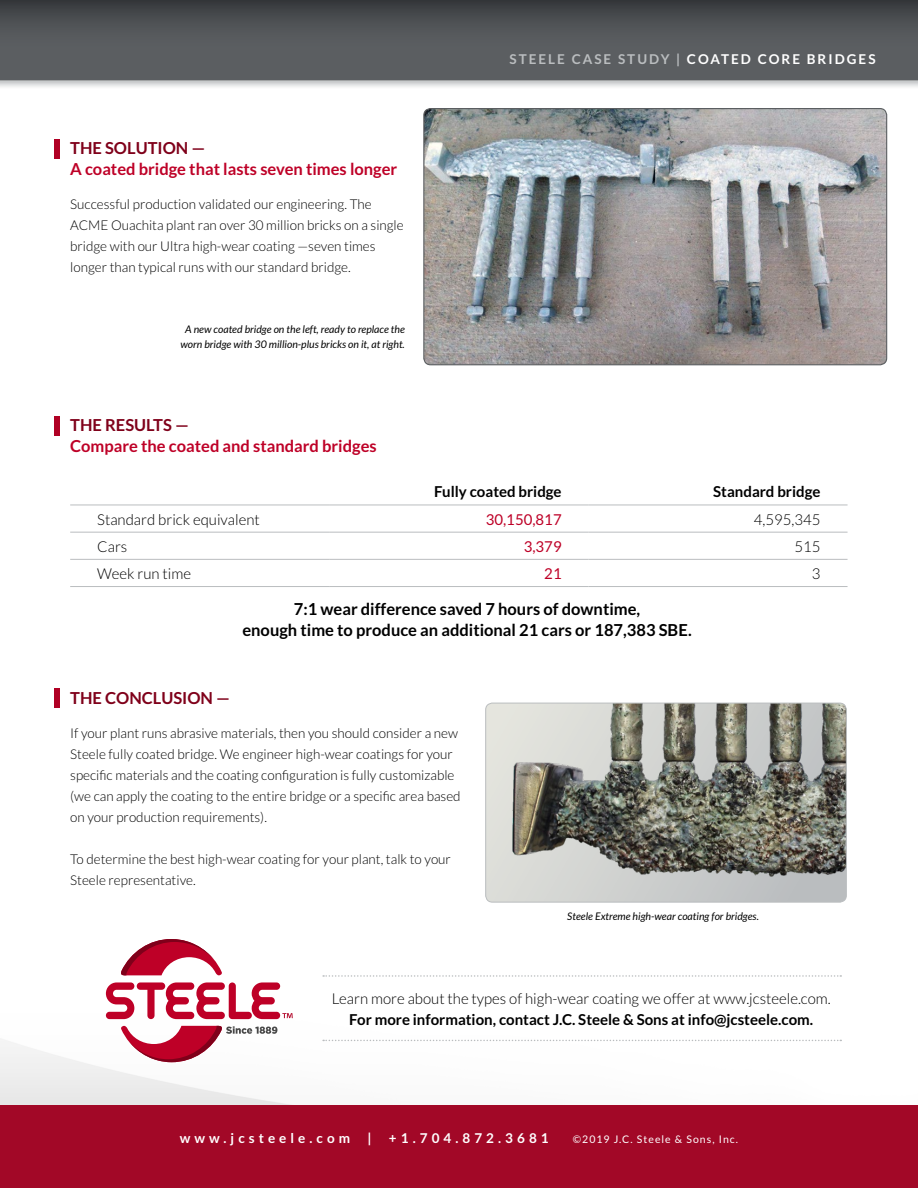
<style>
.page{position:relative;width:918px;height:1188px;background:#fff}
.page>*{position:absolute;margin:0;border:0;box-sizing:border-box;transform-origin:0 0}
.t1{font:700 16.5px/21px "Lato";color:#000;text-align:center}
.t2{font:700 16.5px "Lato";color:#be0027}
.t3{font:700 16.5px "Lato";color:#7f001a}
.t4{font:300 15px "Lato";color:#000}
.t5{font:700 15px "Lato";color:#000}
.t6{font:15px "Lato";color:#be0027}
.t7{font:300 13.5px/21px "Lato";color:#000}
.t8{font:700 13.5px "Lato";letter-spacing:.15em;color:#fff}
.t9{font:700 13.5px "Lato";letter-spacing:.3em;color:#fff}
.t10{font:italic 10.5px/15px "Lato";color:#000;text-align:center}
.t11{font:10.5px "Lato";letter-spacing:.1em;color:#fff}
.s1{color:#babdbf}
</style>
<div class="page">
<img style="left:424px;top:109px;width:463px;height:256px">
<div style="left:423px;top:108px;width:464px;height:257px;border:1px solid #5b5e61;border-radius:7px"></div>
<img style="left:0;top:1015px;width:918px;height:91px">
<div style="left:0;top:1106px;width:918px;height:82px;background:#a20827"></div>
<div style="left:0;top:55px;width:918px;height:26px;background:#5b5e61"></div>
<svg style="left:0;top:81px;width:918px;height:6px"></svg>
<div style="left:0;top:0;width:918px;height:55px;background:linear-gradient(to bottom,#3a3d40,#626669)"></div>
<svg style="left:121px;top:1025px;width:156px;height:37px"></svg>
<svg style="left:121px;top:939px;width:101px;height:37px"></svg>
<svg style="left:106px;top:982px;width:187px;height:37px"></svg>
<svg style="left:323px;top:975px;width:518px;height:2px"></svg>
<svg style="left:323px;top:1040px;width:518px;height:1px"></svg>
<hr style="left:70px;top:505px;width:260px;height:1px;background:#babdbf">
<hr style="left:330px;top:505px;width:259px;height:1px;background:#babdbf">
<hr style="left:589px;top:505px;width:259px;height:1px;background:#babdbf">
<hr style="left:70px;top:532px;width:260px;height:1px;background:#babdbf">
<hr style="left:330px;top:532px;width:259px;height:1px;background:#babdbf">
<hr style="left:589px;top:532px;width:259px;height:1px;background:#babdbf">
<hr style="left:70px;top:559px;width:260px;height:1px;background:#babdbf">
<hr style="left:330px;top:559px;width:259px;height:1px;background:#babdbf">
<hr style="left:589px;top:559px;width:259px;height:1px;background:#babdbf">
<hr style="left:70px;top:586px;width:260px;height:1px;background:#babdbf">
<hr style="left:330px;top:586px;width:259px;height:1px;background:#babdbf">
<hr style="left:589px;top:586px;width:259px;height:1px;background:#babdbf">
<img style="left:486px;top:703px;width:360px;height:198px">
<div style="left:485px;top:703px;width:362px;height:200px;border:1px solid #babdbf;border-radius:7px"></div>
<div style="left:54px;top:416px;width:6px;height:20px;background:#b00024"></div>
<div style="left:54px;top:139px;width:6px;height:20px;background:#b00024"></div>
<div style="left:54px;top:688px;width:6px;height:20px;background:#b00024"></div>
<p class="t3" style="left:70px;top:138px;width:137px">THE SOLUTION —</p>
<p class="t2" style="left:70px;top:159px;width:329px">A coated bridge that lasts seven times longer</p>
<p class="t7" style="left:70px;top:194px;width:335px">Successful production validated our engineering. The ACME Ouachita plant ran over 30 million bricks on a single bridge with our Ultra high-wear coating —seven times longer than typical runs with our standard bridge.</p>
<p class="t10" style="left:180px;top:322px;width:226px">A new coated bridge on the left, ready to replace the worn bridge with 30 million-plus bricks on it, at right.</p>
<p class="t3" style="left:70px;top:416px;width:120px">THE RESULTS —</p>
<p class="t2" style="left:70px;top:437px;width:308px">Compare the coated and standard bridges</p>
<p class="t8" style="left:510px;top:51px;width:368px"><span class="s1">STEELE CASE STUDY |</span> COATED CORE BRIDGES</p>
<p class="t5" style="left:434px;top:483px;width:129px">Fully coated bridge</p>
<p class="t5" style="left:713px;top:483px;width:109px">Standard bridge</p>
<p class="t4" style="left:97px;top:511px;width:164px">Standard brick equivalent</p>
<p class="t6" style="left:486px;top:511px;width:77px">30,150,817</p>
<p class="t4" style="left:754px;top:511px;width:68px">4,595,345</p>
<p class="t4" style="left:97px;top:538px;width:32px">Cars</p>
<p class="t6" style="left:524px;top:538px;width:39px">3,379</p>
<p class="t4" style="left:794px;top:538px;width:28px">515</p>
<p class="t4" style="left:97px;top:566px;width:95px">Week run time</p>
<p class="t6" style="left:544px;top:565px;width:19px">21</p>
<p class="t4" style="left:812px;top:566px;width:10px">3</p>
<p class="t1" style="left:242px;top:599px;width:451px">7:1 wear difference saved 7 hours of downtime,<br>enough time to produce an additional 21 cars or 187,383 SBE.</p>
<p class="t3" style="left:70px;top:688px;width:161px">THE CONCLUSION —</p>
<p class="t7" style="left:70px;top:723px;width:392px">If your plant runs abrasive materials, then you should consider a new Steele fully coated bridge. We engineer high-wear coatings for your specific materials and the coating configuration is fully customizable (we can apply the coating to the entire bridge or a specific area based on your production requirements).</p>
<p class="t7" style="left:70px;top:849px;width:382px">To determine the best high-wear coating for your plant, talk to your<br>Steele representative.</p>
<p class="t10" style="left:567px;top:909px;width:193px">Steele Extreme high-wear coating for bridges.</p>
<p class="t4" style="left:332px;top:991px;width:501px">Learn more about the types of high-wear coating we offer at www.jcsteele.com.</p>
<p class="t5" style="left:349px;top:1011px;width:465px">For more information, contact J.C. Steele &amp; Sons at info@jcsteele.com.</p>
<p class="t9" style="left:180px;top:1130px;width:172px">www.jcsteele.com</p>
<p class="t8" style="left:368px;top:1130px;width:6px">|</p>
<p class="t9" style="left:389px;top:1130px;width:161px">+1.704.872.3681</p>
<p class="t11" style="left:573px;top:1133px;width:167px">©2019 J.C. Steele &amp; Sons, Inc.</p>
</div>
